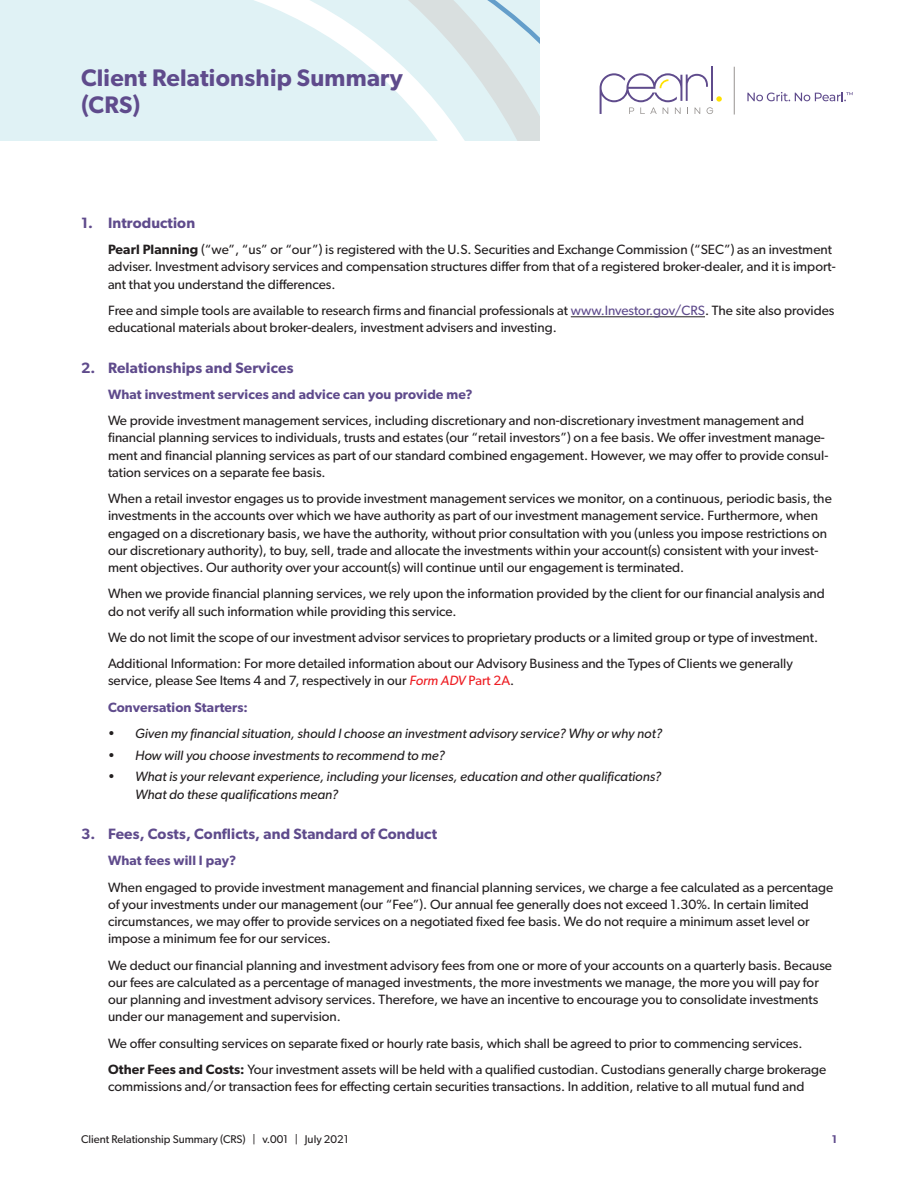
<style>
.page{position:relative;width:918px;height:1188px;background:#fff}
.page>*{position:absolute;margin:0;border:0;box-sizing:border-box;transform-origin:0 0}
.t1{font:600 24px/27px "Gibson";letter-spacing:.01em;color:#5f4b8c}
.t2{font:600 15px "Gibson";letter-spacing:.01em;color:#5f4b8c}
.Text_indent{font:13.5px/17.2px "Gibson";color:#231f20}
.t3{font:italic 13.5px/17.2px "Gibson";color:#231f20}
.Text_indent-2{font:600 13.5px "Gibson";letter-spacing:.01em;color:#5f4b8c}
.t4{font:11.25px "Gibson";color:#231f20}
.t5{font:600 11.25px "Gibson";color:#5f4b8c}
.s1{font-weight:600}
.s2{color:#5f4b8c}
.s3{font-style:italic;color:#ee1d23}
.s4{color:#ee1d23}
</style>
<div class="page">
<svg style="left:0;top:0;width:540px;height:140px;background:#e1f1f4"></svg>
<hr style="left:711px;top:66px;width:2px;height:35px;background:#5f4b8c">
<svg style="left:600px;top:73px;width:122px;height:41px"></svg>
<svg style="left:747px;top:92px;width:106px;height:9px"></svg>
<hr style="left:734px;top:67px;width:1px;height:48px;background:#969290">
<hr style="left:571px;top:317px;width:134px;height:1px;background:#231f20">
<h1 class="t1" style="left:81px;top:64px;width:323px">Client Relationship Summary (CRS)</h1>
<p class="t2" style="left:81px;top:214px;width:116px">1. Introduction</p>
<p class="Text_indent" style="left:108px;top:241px;width:729px"><span class="s1">Pearl Planning</span> (“we”, “us” or “our”) is registered with the U.S. Securities and Exchange Commission (“SEC”) as an investment adviser. Investment advisory services and compensation structures differ from that of a registered broker-dealer, and it is import&shy;ant that you understand the differences.</p>
<p class="Text_indent" style="left:108px;top:302px;width:728px">Free and simple tools are available to research firms and financial professionals at <span class="s2">www.Investor.gov/CRS</span>. The site also provides educational materials about broker-dealers, investment advisers and investing.</p>
<p class="t2" style="left:81px;top:359px;width:214px">2. Relationships and Services</p>
<p class="Text_indent-2" style="left:108px;top:386px;width:366px">What investment services and advice can you provide me?</p>
<p class="Text_indent" style="left:108px;top:412px;width:722px">We provide investment management services, including discretionary and non-discretionary investment management and financial planning services to individuals, trusts and estates (our “retail investors”) on a fee basis. We offer investment manage&shy;ment and financial planning services as part of our standard combined engagement. However, we may offer to provide consul&shy;tation services on a separate fee basis.</p>
<p class="Text_indent" style="left:108px;top:490px;width:725px">When a retail investor engages us to provide investment management services we monitor, on a continuous, periodic basis, the investments in the accounts over which we have authority as part of our investment management service. Furthermore, when engaged on a discretionary basis, we have the authority, without prior consultation with you (unless you impose restrictions on our discretionary authority), to buy, sell, trade and allocate the investments within your account(s) consistent with your invest&shy;ment objectives. Our authority over your account(s) will continue until our engagement is terminated.</p>
<p class="Text_indent" style="left:108px;top:585px;width:719px">When we provide financial planning services, we rely upon the information provided by the client for our financial analysis and do not verify all such information while providing this service.</p>
<p class="Text_indent" style="left:108px;top:629px;width:712px">We do not limit the scope of our investment advisor services to proprietary products or a limited group or type of investment.</p>
<p class="Text_indent" style="left:108px;top:655px;width:686px">Additional Information: For more detailed information about our Advisory Business and the Types of Clients we generally service, please See Items 4 and 7, respectively in our <span class="s3">Form ADV</span> <span class="s4">Part 2A</span>.</p>
<p class="Text_indent-2" style="left:108px;top:699px;width:142px">Conversation Starters:</p>
<p class="t3" style="left:108px;top:725px;width:556px">• Given my financial situation, should I choose an investment advisory service? Why or why not?</p>
<p class="t3" style="left:108px;top:746px;width:338px">• How will you choose investments to recommend to me?</p>
<p class="t3" style="left:135px;top:768px;width:528px;text-indent:-27px">• What is your relevant experience, including your licenses, education and other qualifications?<br>What do these qualifications mean?</p>
<p class="t2" style="left:81px;top:825px;width:358px">3. Fees, Costs, Conflicts, and Standard of Conduct</p>
<p class="Text_indent-2" style="left:108px;top:853px;width:130px">What fees will I pay?</p>
<p class="Text_indent" style="left:108px;top:878px;width:727px">When engaged to provide investment management and financial planning services, we charge a fee calculated as a percentage of your investments under our management (our “Fee”). Our annual fee generally does not exceed 1.30%. In certain limited circumstances, we may offer to provide services on a negotiated fixed fee basis. We do not require a minimum asset level or impose a minimum fee for our services.</p>
<p class="Text_indent" style="left:108px;top:956px;width:726px">We deduct our financial planning and investment advisory fees from one or more of your accounts on a quarterly basis. Because our fees are calculated as a percentage of managed investments, the more investments we manage, the more you will pay for our planning and investment advisory services. Therefore, we have an incentive to encourage you to consolidate investments under our management and supervision.</p>
<p class="Text_indent" style="left:108px;top:1034px;width:696px">We offer consulting services on separate fixed or hourly rate basis, which shall be agreed to prior to commencing services.</p>
<p class="Text_indent" style="left:108px;top:1061px;width:720px"><span class="s1">Other Fees and Costs:</span> Your investment assets will be held with a qualified custodian. Custodians generally charge brokerage commissions and/or transaction fees for effecting certain securities transactions. In addition, relative to all mutual fund and</p>
<p class="t4" style="left:81px;top:1132px;width:269px">Client Relationship Summary (CRS) | v.001 | July 2021</p>
<p class="t5" style="left:832px;top:1132px;width:7px">1</p>
</div>
